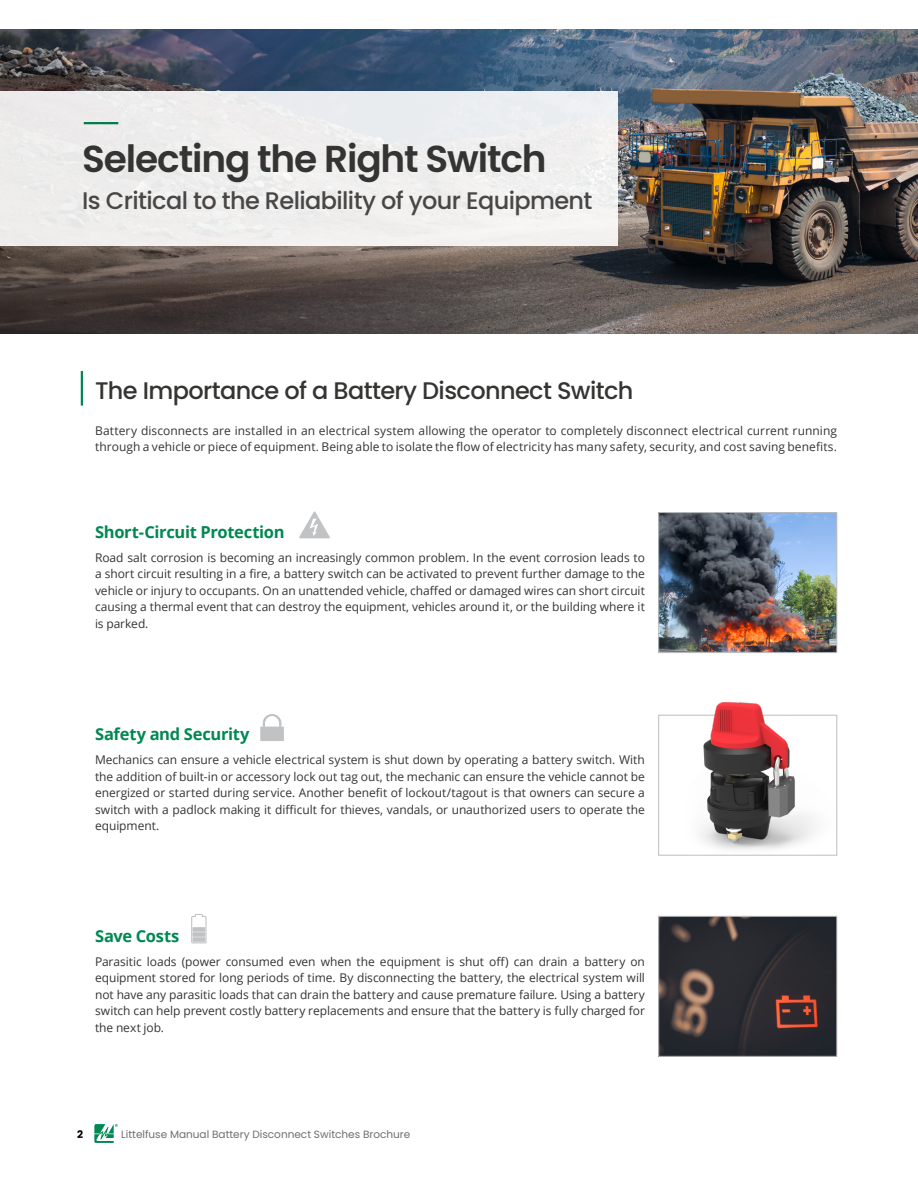
<style>
.page{position:relative;width:918px;height:1188px;background:#fff}
.page>*{position:absolute;margin:0;border:0;box-sizing:border-box;transform-origin:0 0}
.t1{font:600 37.5px "Poppins";letter-spacing:-.03em;color:#343433}
.t2{font:500 24px "Poppins";letter-spacing:-.025em;color:#494646}
.t3{font:500 24px "Poppins";letter-spacing:-.025em;color:#343433}
.t4{font:700 16.5px "Open Sans";letter-spacing:-.02em;color:#018852}
.t5{font:12px/16.5px "Open Sans";letter-spacing:.005em;color:#343433;text-align:justify}
.t6{font:10.5px "Poppins";color:#6d6e71}
.t7{font:700 10.5px "Poppins";color:#000}
</style>
<div class="page">
<svg style="left:94px;top:1124px;width:24px;height:19px"></svg>
<img style="left:0;top:29px;width:918px;height:305px">
<div style="left:0;top:92px;width:618px;height:154px;background:#efeeef"></div>
<hr style="left:84px;top:122px;width:34px;height:2px;background:#018852">
<hr style="left:81px;top:371px;width:2px;height:35px;background:#018852">
<img style="left:660px;top:514px;width:175px;height:137px">
<div style="left:658px;top:512px;width:179px;height:141px;border:1px solid #bcbec0"></div>
<img style="left:660px;top:918px;width:175px;height:137px">
<div style="left:658px;top:916px;width:179px;height:141px;border:1px solid #bcbec0"></div>
<svg style="left:299px;top:511px;width:31px;height:27px"></svg>
<svg style="left:191px;top:914px;width:16px;height:29px"></svg>
<div style="left:193px;top:937px;width:12px;height:5px;background:#c0c2c4"></div>
<div style="left:193px;top:932px;width:12px;height:5px;background:#c0c2c4"></div>
<div style="left:193px;top:927px;width:12px;height:5px;background:#c0c2c4"></div>
<svg style="left:263px;top:714px;width:18px;height:13px"></svg>
<div style="left:260px;top:727px;width:24px;height:14px;background:#c0c2c4"></div>
<img style="left:680px;top:702px;width:157px;height:153px">
<h1 class="t1" style="left:82px;top:137px;width:466px">Selecting the Right Switch</h1>
<h2 class="t2" style="left:82px;top:187px;width:512px">Is Critical to the Reliability of your Equipment</h2>
<h2 class="t3" style="left:95px;top:377px;width:540px">The Importance of a Battery Disconnect Switch</h2>
<p class="t5" style="left:95px;top:422px;width:743px">Battery disconnects are installed in an electrical system allowing the operator to completely disconnect electrical current running through a vehicle or piece of equipment. Being able to isolate the flow of electricity has many safety, security, and cost saving benefits.</p>
<h3 class="t4" style="left:95px;top:520px;width:191px">Short-Circuit Protection</h3>
<p class="t5" style="left:95px;top:549px;width:551px">Road salt corrosion is becoming an increasingly common problem. In the event corrosion leads to a short circuit resulting in a fire, a battery switch can be activated to prevent further damage to the vehicle or injury to occupants. On an unattended vehicle, chaffed or damaged wires can short circuit causing a thermal event that can destroy the equipment, vehicles around it, or the building where it is parked.</p>
<h3 class="t4" style="left:95px;top:723px;width:156px">Safety and Security</h3>
<p class="t5" style="left:95px;top:751px;width:551px">Mechanics can ensure a vehicle electrical system is shut down by operating a battery switch. With the addition of built-in or accessory lock out tag out, the mechanic can ensure the vehicle cannot be energized or started during service. Another benefit of lockout/tagout is that owners can secure a switch with a padlock making it difficult for thieves, vandals, or unauthorized users to operate the equipment.</p>
<h3 class="t4" style="left:95px;top:924px;width:86px">Save Costs</h3>
<p class="t5" style="left:95px;top:953px;width:551px">Parasitic loads (power consumed even when the equipment is shut off) can drain a battery on equipment stored for long periods of time. By disconnecting the battery, the electrical system will not have any parasitic loads that can drain the battery and cause premature failure. Using a battery switch can help prevent costly battery replacements and ensure that the battery is fully charged for the next job.</p>
<p class="t7" style="left:77px;top:1128px;width:7px">2</p>
<p class="t6" style="left:121px;top:1128px;width:291px">Littelfuse Manual Battery Disconnect Switches Brochure</p>
</div>
